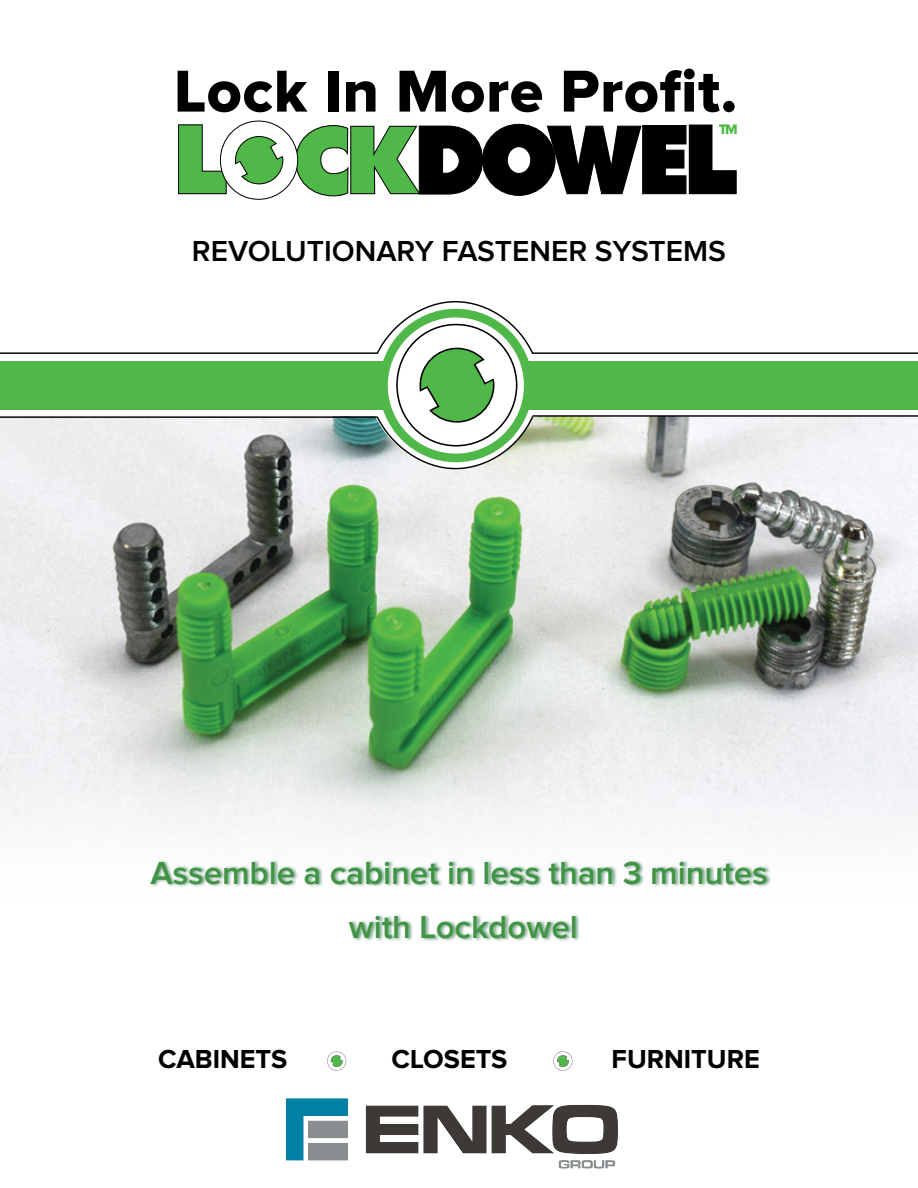
<style>
.page{position:relative;width:918px;height:1188px;background:#fff}
.page>*{position:absolute;margin:0;border:0;box-sizing:border-box;transform-origin:0 0}
.t1{font:61.2px "Proxima Nova Extrabld";letter-spacing:.01em;color:#000}
.t2{font:600 33px "Proxima Nova";color:#409444}
.t3{font:600 30px "Proxima Nova";color:#000}
.t4{font:700 27px "Proxima Nova";color:#000}
.t5{font:14.25px "Proxima Nova Extrabld";color:#50b848}
</style>
<div class="page">
<img style="left:0;top:417px;width:918px;height:419px">
<svg style="left:375px;top:301px;width:160px;height:169px"></svg>
<div style="left:527px;top:361px;width:391px;height:49px;background:#50b848"></div>
<div style="left:0;top:361px;width:384px;height:49px;background:#50b848"></div>
<hr style="left:533px;top:352px;width:385px;height:2px;background:#000">
<hr style="left:0;top:352px;width:378px;height:2px;background:#000">
<hr style="left:533px;top:415px;width:385px;height:2px;background:#000">
<hr style="left:0;top:416px;width:378px;height:2px;background:#000">
<svg style="left:178px;top:121px;width:559px;height:79px"></svg>
<div style="left:150px;top:860px;width:621px;height:82px;background:#005725;opacity:.54"></div>
<svg style="left:327px;top:1051px;width:19px;height:20px"></svg>
<svg style="left:554px;top:1051px;width:18px;height:20px"></svg>
<img style="left:286px;top:1098px;width:332px;height:71px">
<p class="t1" style="left:174px;top:63px;width:565px">Lock In More Profit.</p>
<p class="t5" style="left:719px;top:123px;width:20px">T M</p>
<p class="t3" style="left:192px;top:238px;width:536px">REVOLUTIONARY FASTENER SYSTEMS</p>
<p class="t2" style="left:150px;top:858px;width:619px">Assemble a cabinet in less than 3 minutes</p>
<p class="t2" style="left:349px;top:912px;width:230px">with Lockdowel</p>
<p class="t4" style="left:158px;top:1047px;width:131px">CABINETS</p>
<p class="t4" style="left:391px;top:1047px;width:118px">CLOSETS</p>
<p class="t4" style="left:612px;top:1047px;width:150px">FURNITURE</p>
</div>
